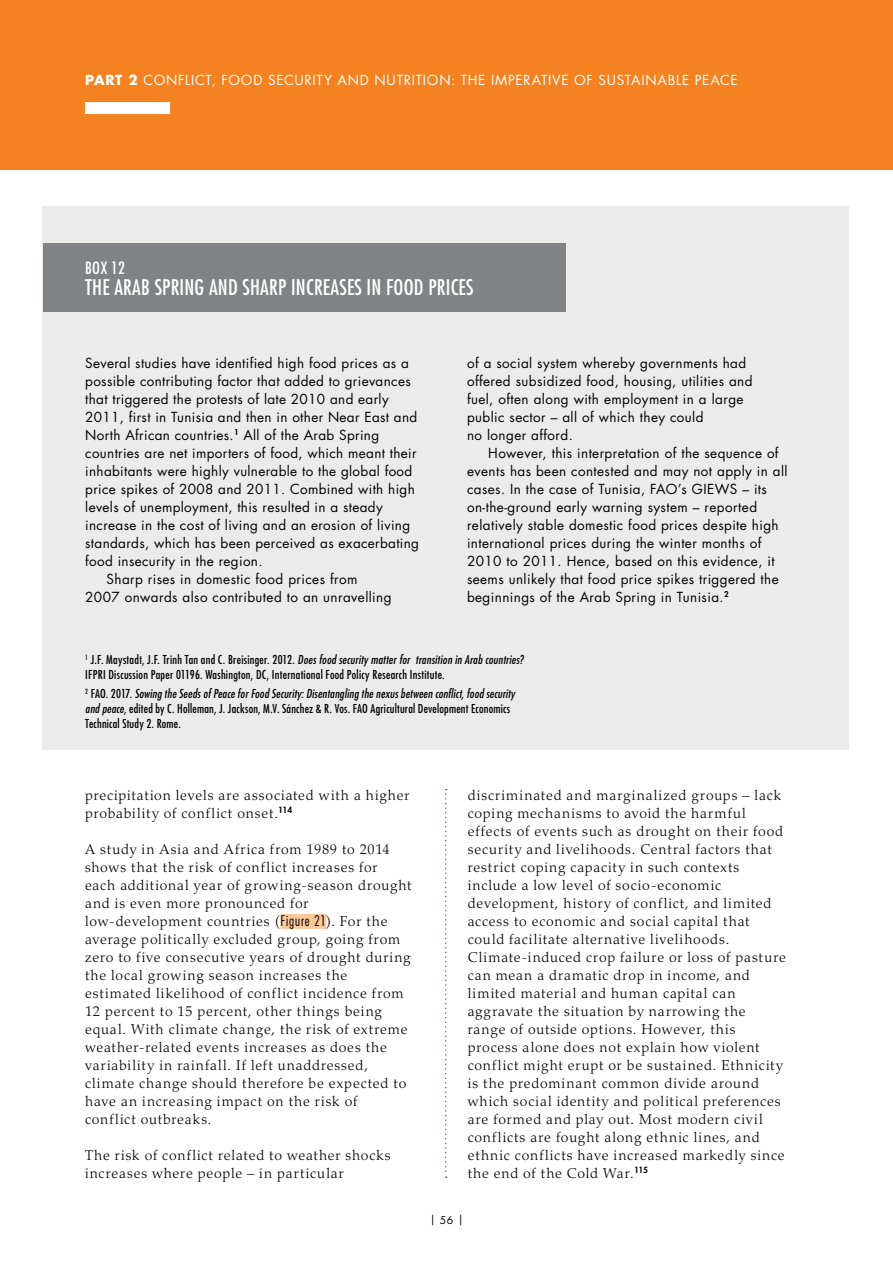
<style>
.page{position:relative;width:893px;height:1263px;background:#fff}
.page>*{position:absolute;margin:0;border:0;box-sizing:border-box;transform-origin:0 0}
.t1{font:condensed 21px "Futura Std";letter-spacing:.01em;color:#fff}
.t2{font:condensed 16.5px "Futura Std";color:#fff}
.t3{font:300 14.25px/18px "Palatino LT Std";letter-spacing:.055em;color:#000}
.t4{font:13.5px/18px "Futura Std";letter-spacing:.03em;color:#000}
.t5{font:13.5px "Futura Std";letter-spacing:.055em;color:#fff}
.t6{font:condensed 12px/15px "Futura Std";letter-spacing:.02em;color:#000}
.t7{font:10.5px "Futura Std";color:#000}
.s1{font-weight:700}
.s2{font-style:italic}
.s3{font-family:"Futura Std";font-stretch:condensed}
</style>
<div class="page">
<div style="left:0;top:0;width:893px;height:170px;background:#f58220"></div>
<div style="left:85px;top:102px;width:85px;height:12px;background:#fff"></div>
<svg style="left:445px;top:789px;width:2px;height:389px"></svg>
<div style="left:281px;top:914px;width:45px;height:15px;background:#fdc99b"></div>
<div style="left:43px;top:206px;width:806px;height:543px;background:#ebebec"></div>
<div style="left:43px;top:243px;width:523px;height:69px;background:#808285"></div>
<p class="t5" style="left:85px;top:71px;width:654px"><span class="s1">PART 2</span> CONFLICT, FOOD SECURITY AND NUTRITION: THE IMPERATIVE OF SUSTAINABLE PEACE</p>
<p class="t2" style="left:85px;top:258px;width:41px">BOX 12</p>
<h1 class="t1" style="left:85px;top:275px;width:390px">THE ARAB SPRING AND SHARP INCREASES IN FOOD PRICES</h1>
<p class="t4" style="left:85px;top:354px;width:325px">Several studies have identified high food prices as a</p>
<p class="t4" style="left:85px;top:372px;width:327px">possible contributing factor that added to grievances</p>
<p class="t4" style="left:85px;top:390px;width:305px">that triggered the protests of late 2010 and early</p>
<p class="t4" style="left:85px;top:408px;width:334px">2011, first in Tunisia and then in other Near East and</p>
<p class="t4" style="left:85px;top:426px;width:295px">North African countries.<sup>1</sup> All of the Arab Spring</p>
<p class="t4" style="left:85px;top:444px;width:333px">countries are net importers of food, which meant their</p>
<p class="t4" style="left:85px;top:462px;width:329px">inhabitants were highly vulnerable to the global food</p>
<p class="t4" style="left:85px;top:480px;width:331px">price spikes of 2008 and 2011. Combined with high</p>
<p class="t4" style="left:85px;top:498px;width:299px">levels of unemployment, this resulted in a steady</p>
<p class="t4" style="left:85px;top:516px;width:326px">increase in the cost of living and an erosion of living</p>
<p class="t4" style="left:85px;top:534px;width:335px">standards, which has been perceived as exacerbating</p>
<p class="t4" style="left:85px;top:552px;width:179px">food insecurity in the region.</p>
<p class="t4" style="left:107px;top:570px;width:252px">Sharp rises in domestic food prices from</p>
<p class="t4" style="left:85px;top:588px;width:308px">2007 onwards also contributed to an unravelling</p>
<p class="t4" style="left:467px;top:354px;width:287px">of a social system whereby governments had offered subsidized food, housing, utilities and fuel, often along with employment in a large public sector – all of which they could<br>no longer afford.</p>
<p class="t4" style="left:467px;top:444px;width:322px;text-indent:21px">However, this interpretation of the sequence of events has been contested and may not apply in all cases. In the case of Tunisia, FAO’s GIEWS – its on-the-ground early warning system – reported relatively stable domestic food prices despite high international prices during the winter months of 2010 to 2011. Hence, based on this evidence, it seems unlikely that food price spikes triggered the beginnings of the Arab Spring in Tunisia.<sup>2</sup></p>
<p class="t6" style="left:85px;top:652px;width:440px"><sup>1</sup> J.F. Maystadt, J.F. Trinh Tan and C. Breisinger. 2012. <span class="s2">Does food security matter for transition in Arab countries?<br></span>IFPRI Discussion Paper 01196. Washington, DC, International Food Policy Research Institute.</p>
<p class="t6" style="left:85px;top:686px;width:431px"><sup>2</sup> FAO. 2017. <span class="s2">Sowing the Seeds of Peace for Food Security: Disentangling the nexus between conflict, food security and peace</span>, edited by C. Holleman, J. Jackson, M.V. Sánchez &amp; R. Vos. FAO Agricultural Development Economics<br>Technical Study 2. Rome.</p>
<p class="t3" style="left:85px;top:786px;width:326px">precipitation levels are associated with a higher probability of conflict onset.<sup>114</sup></p>
<p class="t3" style="left:85px;top:840px;width:328px">A study in Asia and Africa from 1989 to 2014 shows that the risk of conflict increases for<br>each additional year of growing-season drought and is even more pronounced for low-development countries (<span class="s3">Figure 21</span>). For the average politically excluded group, going from zero to five consecutive years of drought during the local growing season increases the estimated likelihood of conflict incidence from 12 percent to 15 percent, other things being equal. With climate change, the risk of extreme weather-related events increases as does the variability in rainfall. If left unaddressed, climate change should therefore be expected to have an increasing impact on the risk of conflict outbreaks.</p>
<p class="t3" style="left:85px;top:1146px;width:307px">The risk of conflict related to weather shocks increases where people – in particular</p>
<p class="t3" style="left:468px;top:786px;width:320px">discriminated and marginalized groups – lack coping mechanisms to avoid the harmful effects of events such as drought on their food security and livelihoods. Central factors that restrict coping capacity in such contexts include a low level of socio-economic development, history of conflict, and limited access to economic and social capital that could facilitate alternative livelihoods.<br>Climate-induced crop failure or loss of pasture can mean a dramatic drop in income, and limited material and human capital can aggravate the situation by narrowing the range of outside options. However, this process alone does not explain how violent conflict might erupt or be sustained. Ethnicity is the predominant common divide around which social identity and political preferences are formed and play out. Most modern civil conflicts are fought along ethnic lines, and ethnic conflicts have increased markedly since the end of the Cold War.<sup>115</sup></p>
<p class="t7" style="left:430px;top:1213px;width:35px">| 56 |</p>
</div>
